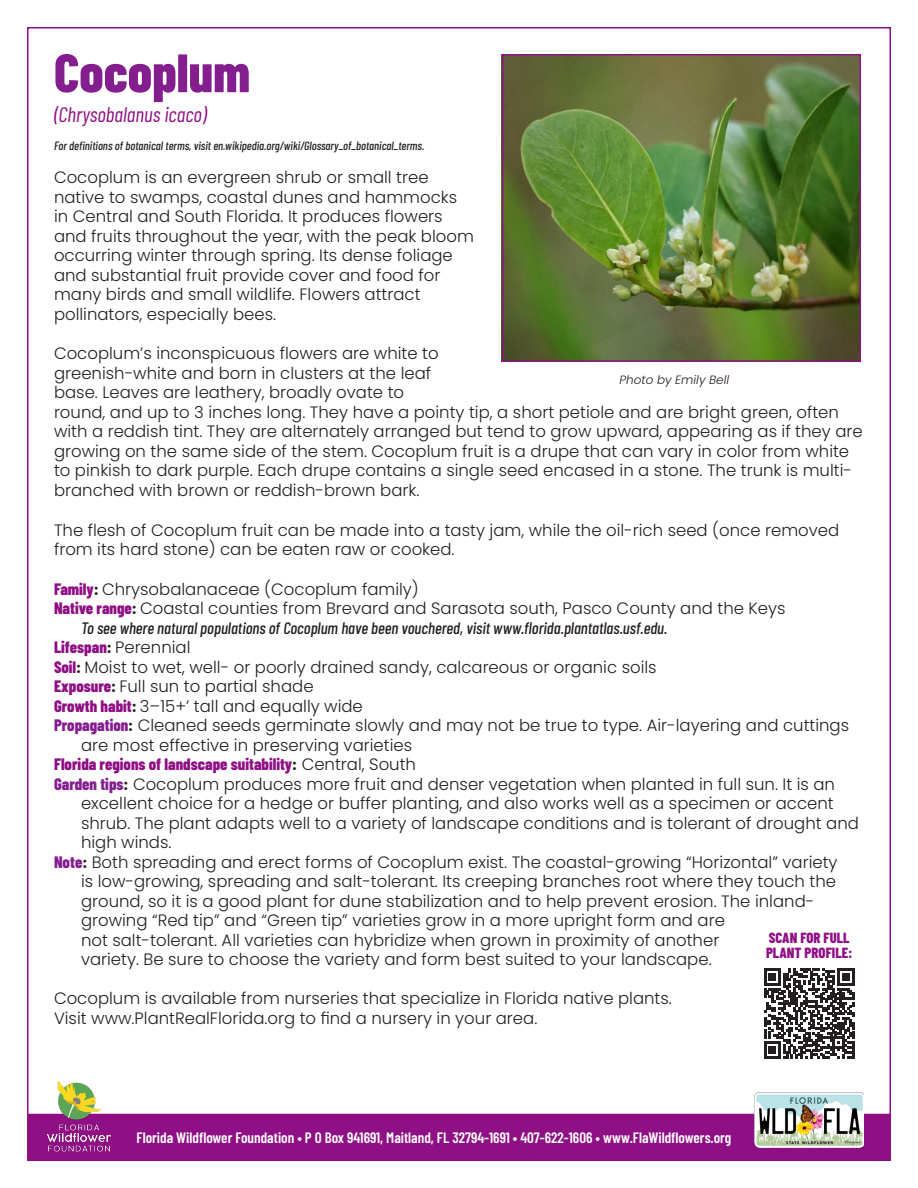
<style>
.page{position:relative;width:918px;height:1188px;background:#fff}
.page>*{position:absolute;margin:0;border:0;box-sizing:border-box;transform-origin:0 0}
.t1{font:800 54px "Barlow Condensed";color:#841e8f}
.t2{font:italic 21px "Barlow Condensed";color:#8f0f84}
.t3{font:300 16.5px/19.5px "Poppins";color:#231f20}
.t4{font:italic 500 16.5px "Barlow Condensed";color:#231f20}
.t5{font:800 16.5px "Barlow Condensed";color:#8f0f84}
.t6{font:600 15px "Barlow Condensed";color:#fff}
.t7{font:800 14.7px "Barlow Condensed";color:#8f0f84}
.t8{font:italic 500 12px "Barlow Condensed";color:#231f20}
.t9{font:italic 300 12px "Poppins";color:#231f20}
.s1{font-family:"Barlow Condensed";font-weight:800;color:#8f0f84}
.s2{font-family:"Barlow Condensed";font-weight:800}
.s3{font-family:"Barlow Condensed";font-weight:800;color:#841e8f}
.s4{color:#231f20}
.s5{font-family:"Poppins";font-weight:300;color:#231f20}
</style>
<div class="page">
<div style="left:27px;top:1114px;width:864px;height:47px;background:#8f0f84"></div>
<img style="left:754px;top:1092px;width:110px;height:55px">
<img style="left:504px;top:56px;width:355px;height:304px">
<div style="left:502px;top:54px;width:359px;height:308px;border:1px solid #8f0f84"></div>
<img style="left:44px;top:1082px;width:70px;height:70px">
<svg style="left:764px;top:968px;width:90px;height:91px"></svg>
<p class="t1" style="left:54px;top:35px;width:198px">Cocoplum</p>
<p class="t2" style="left:54px;top:100px;width:154px">(Chrysobalanus icaco)</p>
<p class="t8" style="left:54px;top:137px;width:372px">For definitions of botanical terms, visit en.wikipedia.org/wiki/Glossary_of_botanical_terms.</p>
<p class="t3" style="left:54px;top:168px;width:421px">Cocoplum is an evergreen shrub or small tree native to swamps, coastal dunes and hammocks in Central and South Florida. It produces flowers and fruits throughout the year, with the peak bloom occurring winter through spring. Its dense foliage and substantial fruit provide cover and food for many birds and small wildlife. Flowers attract pollinators, especially bees.</p>
<p class="t3" style="left:54px;top:344px;width:810px">Cocoplum’s inconspicuous flowers are white to<br>greenish-white and born in clusters at the leaf<br>base. Leaves are leathery, broadly ovate to<br>round, and up to 3 inches long. They have a pointy tip, a short petiole and are bright green, often with a reddish tint. They are alternately arranged but tend to grow upward, appearing as if they are growing on the same side of the stem. Cocoplum fruit is a drupe that can vary in color from white to pinkish to dark purple. Each drupe contains a single seed encased in a stone. The trunk is multi&shy;branched with brown or reddish-brown bark.</p>
<p class="t3" style="left:54px;top:520px;width:787px">The flesh of Cocoplum fruit can be made into a tasty jam, while the oil-rich seed (once removed from its hard stone) can be eaten raw or cooked.</p>
<p class="t3" style="left:54px;top:579px;width:366px"><span class="s1">Family</span><span class="s2">:</span> Chrysobalanaceae (Cocoplum family)</p>
<p class="t3" style="left:54px;top:599px;width:733px"><span class="s1">Native range</span><span class="s2">:</span> Coastal counties from Brevard and Sarasota south, Pasco County and the Keys</p>
<p class="t4" style="left:81px;top:616px;width:588px">To see where natural populations of Cocoplum have been vouchered, visit www.florida.plantatlas.usf.edu.</p>
<p class="t3" style="left:54px;top:638px;width:138px"><span class="s1">Lifespan</span><span class="s2">:</span> Perennial</p>
<p class="t3" style="left:54px;top:657px;width:604px"><span class="s1">Soil</span><span class="s2">:</span> Moist to wet, well- or poorly drained sandy, calcareous or organic soils</p>
<p class="t3" style="left:54px;top:677px;width:261px"><span class="s1">Exposure</span><span class="s2">:</span> Full sun to partial shade</p>
<p class="t3" style="left:54px;top:696px;width:310px"><span class="s1">Growth habit</span><span class="s2">:</span> 3–15+’ tall and equally wide</p>
<p class="t3" style="left:81px;top:716px;width:770px;text-indent:-27px"><span class="s3">Propagation</span><span class="s2">:</span> Cleaned seeds germinate slowly and may not be true to type. Air-layering and cuttings are most effective in preserving varieties</p>
<p class="t5" style="left:54px;top:753px;width:364px">Florida regions of landscape suitability<span class="s4">:</span> <span class="s5">Central, South</span></p>
<p class="t3" style="left:81px;top:774px;width:779px;text-indent:-27px"><span class="s3">Garden tips</span><span class="s2">:</span> Cocoplum produces more fruit and denser vegetation when planted in full sun. It is an excellent choice for a hedge or buffer planting, and also works well as a specimen or accent shrub. The plant adapts well to a variety of landscape conditions and is tolerant of drought and high winds.</p>
<p class="t3" style="left:81px;top:852px;width:758px;text-indent:-27px"><span class="s3">Note</span><span class="s2">:</span> Both spreading and erect forms of Cocoplum exist. The coastal-growing “Horizontal” variety is low-growing, spreading and salt-tolerant. Its creeping branches root where they touch the ground, so it is a good plant for dune stabilization and to help prevent erosion. The inland&shy;growing “Red tip” and “Green tip” varieties grow in a more upright form and are<br>not salt-tolerant. All varieties can hybridize when grown in proximity of another<br>variety. Be sure to choose the variety and form best suited to your landscape.</p>
<p class="t3" style="left:54px;top:989px;width:619px">Cocoplum is available from nurseries that specialize in Florida native plants.</p>
<p class="t3" style="left:54px;top:1008px;width:485px">Visit www.PlantRealFlorida.org to find a nursery in your area.</p>
<p class="t9" style="left:619px;top:373px;width:111px">Photo by Emily Bell</p>
<p class="t7" style="left:769px;top:928px;width:82px">SCAN FOR FULL</p>
<p class="t7" style="left:766px;top:942px;width:88px">PLANT PROFILE:</p>
<p class="t6" style="left:137px;top:1127px;width:596px">Florida Wildflower Foundation • P O Box 941691, Maitland, FL 32794-1691 • 407-622-1606 • www.FlaWildflowers.org</p>
</div>
